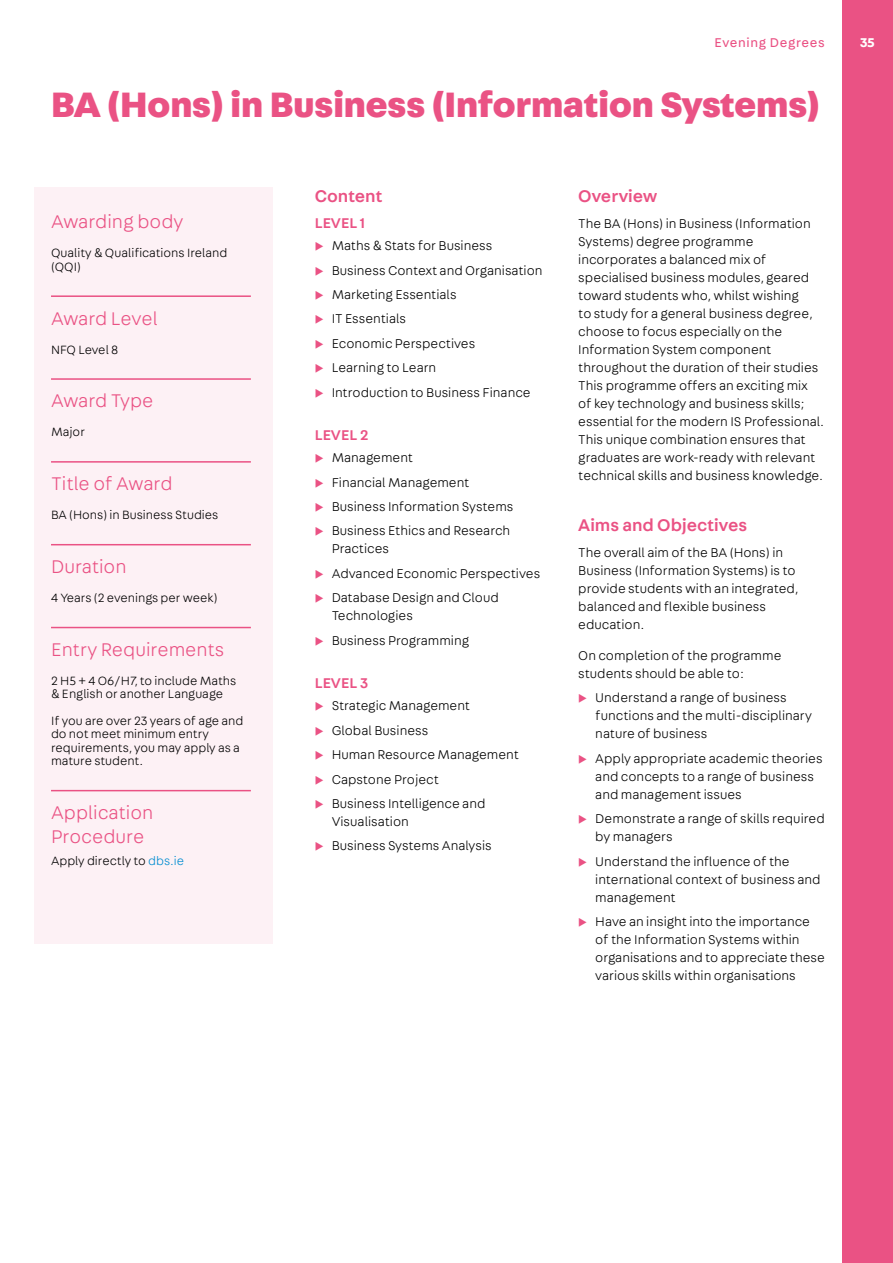
<style>
.page{position:relative;width:893px;height:1263px;background:#fff}
.page>*{position:absolute;margin:0;border:0;box-sizing:border-box;transform-origin:0 0}
.t1{font:900 37.5px "Fabriga";color:#ea5284}
.t2{font:300 19.5px/24px "Fabriga";color:#ea5284}
.t3{font:500 18px "Fabriga";color:#ea5284}
.t4{font:500 15px "Fabriga";color:#ea5284}
.t5{font:300 13.5px/18px "Fabriga";color:#000}
.t6{font:13.5px "Fabriga";letter-spacing:.05em;color:#ea5284}
.t7{font:700 13.5px "Fabriga";color:#fff}
.t8{font:300 12.75px/13.5px "Fabriga";color:#000}
.s1{color:#008cd0}
.s2{color:#ea5284}
</style>
<div class="page">
<div style="left:34px;top:187px;width:238px;height:757px;background:#fdf1f5"></div>
<hr style="left:51px;top:295px;width:200px;height:2px;background:#ea5284">
<hr style="left:51px;top:378px;width:200px;height:2px;background:#ea5284">
<hr style="left:51px;top:461px;width:200px;height:2px;background:#ea5284">
<hr style="left:51px;top:544px;width:200px;height:1px;background:#ea5284">
<hr style="left:51px;top:627px;width:200px;height:1px;background:#ea5284">
<hr style="left:51px;top:790px;width:200px;height:1px;background:#ea5284">
<div style="left:842px;top:0;width:51px;height:1263px;background:#ea5284"></div>
<p class="t6" style="left:715px;top:34px;width:112px">Evening Degrees</p>
<p class="t7" style="left:860px;top:33px;width:16px">35</p>
<h1 class="t1" style="left:51px;top:79px;width:770px">BA (Hons) in Business (Information Systems)</h1>
<h2 class="t2" style="left:51px;top:209px;width:134px">Awarding body</h2>
<p class="t8" style="left:51px;top:246px;width:178px">Quality &amp; Qualifications Ireland (QQI)</p>
<h2 class="t2" style="left:51px;top:306px;width:108px">Award Level</h2>
<p class="t8" style="left:51px;top:342px;width:69px">NFQ Level 8</p>
<h2 class="t2" style="left:51px;top:388px;width:104px">Award Type</h2>
<p class="t8" style="left:51px;top:425px;width:35px">Major</p>
<h2 class="t2" style="left:51px;top:471px;width:123px">Title of Award</h2>
<p class="t8" style="left:51px;top:508px;width:169px">BA (Hons) in Business Studies</p>
<h2 class="t2" style="left:51px;top:554px;width:77px">Duration</h2>
<p class="t8" style="left:51px;top:591px;width:168px">4 Years (2 evenings per week)</p>
<h2 class="t2" style="left:51px;top:637px;width:175px">Entry Requirements</h2>
<p class="t8" style="left:51px;top:673px;width:187px">2 H5 + 4 O6/H7, to include Maths &amp; English or another Language</p>
<p class="t8" style="left:51px;top:713px;width:194px">If you are over 23 years of age and do not meet minimum entry requirements, you may apply as a mature student.</p>
<h2 class="t2" style="left:51px;top:800px;width:104px">Application<br>Procedure</h2>
<p class="t8" style="left:51px;top:854px;width:135px">Apply directly to <span class="s1">dbs.ie</span></p>
<h3 class="t3" style="left:315px;top:183px;width:69px">Content</h3>
<p class="t4" style="left:315px;top:213px;width:52px">LEVEL 1</p>
<p class="t5" style="left:315px;top:236px;width:179px"><span class="s2">◆</span> Maths &amp; Stats for Business</p>
<p class="t5" style="left:315px;top:261px;width:229px"><span class="s2">◆</span> Business Context and Organisation</p>
<p class="t5" style="left:315px;top:285px;width:143px"><span class="s2">◆</span> Marketing Essentials</p>
<p class="t5" style="left:315px;top:310px;width:93px"><span class="s2">◆</span> IT Essentials</p>
<p class="t5" style="left:315px;top:334px;width:162px"><span class="s2">◆</span> Economic Perspectives</p>
<p class="t5" style="left:315px;top:358px;width:123px"><span class="s2">◆</span> Learning to Learn</p>
<p class="t5" style="left:315px;top:383px;width:218px"><span class="s2">◆</span> Introduction to Business Finance</p>
<p class="t4" style="left:315px;top:425px;width:55px">LEVEL 2</p>
<p class="t5" style="left:315px;top:448px;width:100px"><span class="s2">◆</span> Management</p>
<p class="t5" style="left:315px;top:473px;width:156px"><span class="s2">◆</span> Financial Management</p>
<p class="t5" style="left:315px;top:497px;width:200px"><span class="s2">◆</span> Business Information Systems</p>
<p class="t5" style="left:332px;top:522px;width:180px;text-indent:-17px"><span class="s2">◆</span> Business Ethics and Research<br>Practices</p>
<p class="t5" style="left:315px;top:564px;width:227px"><span class="s2">◆</span> Advanced Economic Perspectives</p>
<p class="t5" style="left:332px;top:588px;width:169px;text-indent:-17px"><span class="s2">◆</span> Database Design and Cloud<br>Technologies</p>
<p class="t5" style="left:315px;top:631px;width:156px"><span class="s2">◆</span> Business Programming</p>
<p class="t4" style="left:315px;top:673px;width:55px">LEVEL 3</p>
<p class="t5" style="left:315px;top:696px;width:157px"><span class="s2">◆</span> Strategic Management</p>
<p class="t5" style="left:315px;top:721px;width:115px"><span class="s2">◆</span> Global Business</p>
<p class="t5" style="left:315px;top:745px;width:206px"><span class="s2">◆</span> Human Resource Management</p>
<p class="t5" style="left:315px;top:770px;width:126px"><span class="s2">◆</span> Capstone Project</p>
<p class="t5" style="left:332px;top:794px;width:155px;text-indent:-17px"><span class="s2">◆</span> Business Intelligence and<br>Visualisation</p>
<p class="t5" style="left:315px;top:836px;width:179px"><span class="s2">◆</span> Business Systems Analysis</p>
<h3 class="t3" style="left:578px;top:183px;width:81px">Overview</h3>
<p class="t5" style="left:578px;top:214px;width:247px">The BA (Hons) in Business (Information Systems) degree programme incorporates a balanced mix of specialised business modules, geared toward students who, whilst wishing<br>to study for a general business degree, choose to focus especially on the Information System component throughout the duration of their studies This programme offers an exciting mix of key technology and business skills; essential for the modern IS Professional.<br>This unique combination ensures that graduates are work-ready with relevant technical skills and business knowledge.</p>
<h3 class="t3" style="left:578px;top:513px;width:170px">Aims and Objectives</h3>
<p class="t5" style="left:578px;top:543px;width:222px">The overall aim of the BA (Hons) in<br>Business (Information Systems) is to provide students with an integrated, balanced and flexible business education.</p>
<p class="t5" style="left:578px;top:646px;width:205px">On completion of the programme students should be able to:</p>
<p class="t5" style="left:595px;top:689px;width:218px;text-indent:-17px"><span class="s2">◆</span> Understand a range of business functions and the multi-disciplinary nature of business</p>
<p class="t5" style="left:595px;top:749px;width:229px;text-indent:-17px"><span class="s2">◆</span> Apply appropriate academic theories and concepts to a range of business and management issues</p>
<p class="t5" style="left:595px;top:809px;width:231px;text-indent:-17px"><span class="s2">◆</span> Demonstrate a range of skills required by managers</p>
<p class="t5" style="left:595px;top:852px;width:227px;text-indent:-17px"><span class="s2">◆</span> Understand the influence of the international context of business and management</p>
<p class="t5" style="left:595px;top:912px;width:231px;text-indent:-17px"><span class="s2">◆</span> Have an insight into the importance of the Information Systems within organisations and to appreciate these various skills within organisations</p>
</div>
